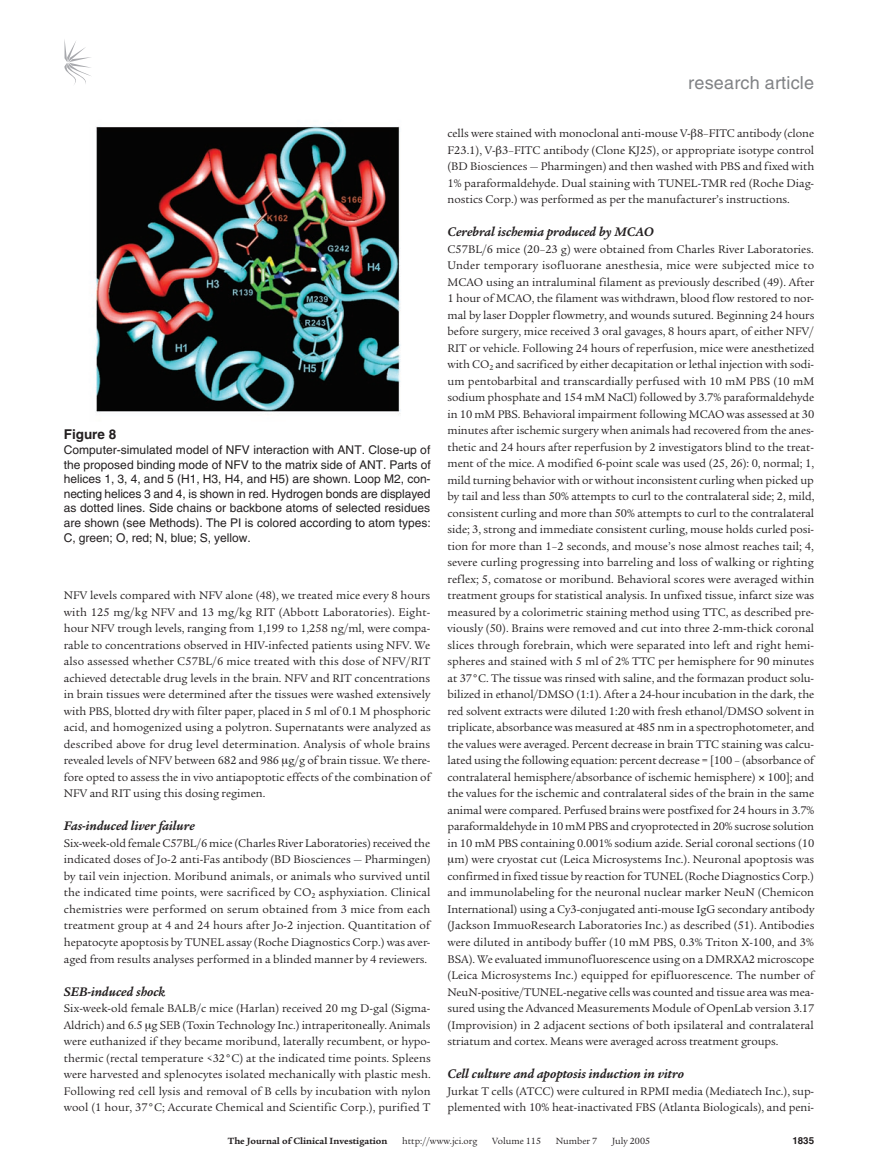
<style>
.page{position:relative;width:878px;height:1174px;background:#fff}
.page>*{position:absolute;margin:0;border:0;box-sizing:border-box;transform-origin:0 0}
.t1{font:18px "Helvetica LT Std";letter-spacing:.01em;color:#808285}
.t2{font:italic 700 13.5px "Legacy Serif Std";color:#231f20}
.t3{font:700 13.5px "Helvetica LT Std";color:#231f20}
.t4{font:12px/16.5px "Legacy Serif Std";letter-spacing:-.005em;color:#231f20;text-align:justify}
.t5{font:12px/14.7px "Helvetica LT Std";color:#231f20;text-align:justify}
.t6{font:12px "Legacy Serif Std";letter-spacing:.015em;color:#231f20}
.t7{font:9.75px "Legacy Serif Std";color:#231f20}
.t8{font:700 9.75px "Legacy Serif Std";color:#231f20}
.t9{font:700 9.75px "Helvetica LT Std";color:#231f20}
</style>
<div class="page">
<svg style="left:64px;top:39px;width:27px;height:46px"></svg>
<img style="left:96px;top:126px;width:305px;height:288px">
<h1 class="t1" style="left:688px;top:72px;width:127px">research article</h1>
<p class="t3" style="left:64px;top:426px;width:54px">Figure 8</p>
<p class="t5" style="left:64px;top:442px;width:368px">Computer-simulated model of NFV interaction with ANT. Close-up of the proposed binding mode of NFV to the matrix side of ANT. Parts of helices 1, 3, 4, and 5 (H1, H3, H4, and H5) are shown. Loop M2, con&shy;necting helices 3 and 4, is shown in red. Hydrogen bonds are displayed as dotted lines. Side chains or backbone atoms of selected residues are shown (see Methods). The PI is colored according to atom types:<br>C, green; O, red; N, blue; S, yellow.</p>
<p class="t4" style="left:64px;top:587px;width:368px">NFV levels compared with NFV alone (48), we treated mice every 8 hours with 125 mg/kg NFV and 13 mg/kg RIT (Abbott Laboratories). Eight&shy;hour NFV trough levels, ranging from 1,199 to 1,258 ng/ml, were compa&shy;rable to concentrations observed in HIV-infected patients using NFV. We also assessed whether C57BL/6 mice treated with this dose of NFV/RIT achieved detectable drug levels in the brain. NFV and RIT concentrations in brain tissues were determined after the tissues were washed extensively with PBS, blotted dry with filter paper, placed in 5 ml of 0.1 M phosphoric acid, and homogenized using a polytron. Supernatants were analyzed as described above for drug level determination. Analysis of whole brains revealed levels of NFV between 682 and 986 g/g of brain tissue. We there&shy;fore opted to assess the in vivo antiapoptotic effects of the combination of NFV and RIT using this dosing regimen.</p>
<p class="t2" style="left:64px;top:818px;width:133px">Fas-induced liver failure</p>
<p class="t4" style="left:64px;top:835px;width:368px">Six-week-old female C57BL/6 mice (Charles River Laboratories) received the indicated doses of Jo-2 anti-Fas antibody (BD Biosciences — Pharmingen) by tail vein injection. Moribund animals, or animals who survived until the indicated time points, were sacrificed by CO<sub>2</sub> asphyxiation. Clinical chemistries were performed on serum obtained from 3 mice from each treatment group at 4 and 24 hours after Jo-2 injection. Quantitation of hepatocyte apoptosis by TUNEL assay (Roche Diagnostics Corp.) was aver&shy;aged from results analyses performed in a blinded manner by 4 reviewers.</p>
<p class="t2" style="left:64px;top:983px;width:103px">SEB-induced shock</p>
<p class="t4" style="left:64px;top:1000px;width:368px">Six-week-old female BALB/c mice (Harlan) received 20 mg D-gal (Sigma-Aldrich) and 6.5 g SEB (Toxin Technology Inc.) intraperitoneally. Animals were euthanized if they became moribund, laterally recumbent, or hypo&shy;thermic (rectal temperature &lt;32°C) at the indicated time points. Spleens were harvested and splenocytes isolated mechanically with plastic mesh.<br>Following red cell lysis and removal of B cells by incubation with nylon wool (1 hour, 37°C; Accurate Chemical and Scientific Corp.), purified T</p>
<p class="t4" style="left:447px;top:125px;width:368px">cells were stained with monoclonal anti-mouse V- 8–FITC antibody (clone F23.1), V- 3–FITC antibody (Clone KJ25), or appropriate isotype control (BD Biosciences — Pharmingen) and then washed with PBS and fixed with 1% paraformaldehyde. Dual staining with TUNEL-TMR red (Roche Diag&shy;nostics Corp.) was performed as per the manufacturer’s instructions.</p>
<p class="t2" style="left:447px;top:224px;width:208px">Cerebral ischemia produced by MCAO</p>
<p class="t4" style="left:447px;top:241px;width:368px">C57BL/6 mice (20–23 g) were obtained from Charles River Laboratories.</p>
<p class="t6" style="left:447px;top:259px;width:368px">Under temporary isofluorane anesthesia, mice were subjected mice to</p>
<p class="t4" style="left:447px;top:274px;width:368px">MCAO using an intraluminal filament as previously described (49). After</p>
<p class="t4" style="left:447px;top:290px;width:368px">1 hour of MCAO, the filament was withdrawn, blood flow restored to nor-</p>
<p class="t4" style="left:447px;top:307px;width:368px">mal by laser Doppler flowmetry, and wounds sutured. Beginning 24 hours</p>
<p class="t4" style="left:447px;top:323px;width:368px">before surgery, mice received 3 oral gavages, 8 hours apart, of either NFV/</p>
<p class="t4" style="left:447px;top:340px;width:368px">RIT or vehicle. Following 24 hours of reperfusion, mice were anesthetized</p>
<p class="t4" style="left:447px;top:356px;width:368px">with CO<sub>2</sub> and sacrificed by either decapitation or lethal injection with sodi-</p>
<p class="t4" style="left:447px;top:373px;width:368px">um pentobarbital and transcardially perfused with 10 mM PBS (10 mM</p>
<p class="t4" style="left:447px;top:389px;width:368px">sodium phosphate and 154 mM NaCl) followed by 3.7% paraformaldehyde</p>
<p class="t4" style="left:447px;top:406px;width:368px">in 10 mM PBS. Behavioral impairment following MCAO was assessed at 30</p>
<p class="t4" style="left:447px;top:422px;width:368px">minutes after ischemic surgery when animals had recovered from the anes-</p>
<p class="t4" style="left:447px;top:439px;width:368px">thetic and 24 hours after reperfusion by 2 investigators blind to the treat-</p>
<p class="t4" style="left:447px;top:455px;width:368px">ment of the mice. A modified 6-point scale was used (25, 26): 0, normal; 1,</p>
<p class="t4" style="left:447px;top:472px;width:368px">mild turning behavior with or without inconsistent curling when picked up</p>
<p class="t4" style="left:447px;top:488px;width:368px">by tail and less than 50% attempts to curl to the contralateral side; 2, mild,</p>
<p class="t4" style="left:447px;top:505px;width:368px">consistent curling and more than 50% attempts to curl to the contralateral</p>
<p class="t4" style="left:447px;top:521px;width:368px">side; 3, strong and immediate consistent curling, mouse holds curled posi-</p>
<p class="t4" style="left:447px;top:538px;width:368px">tion for more than 1–2 seconds, and mouse’s nose almost reaches tail; 4,</p>
<p class="t4" style="left:447px;top:554px;width:368px">severe curling progressing into barreling and loss of walking or righting</p>
<p class="t4" style="left:447px;top:571px;width:368px">reflex; 5, comatose or moribund. Behavioral scores were averaged within</p>
<p class="t4" style="left:447px;top:587px;width:368px">treatment groups for statistical analysis. In unfixed tissue, infarct size was</p>
<p class="t4" style="left:447px;top:604px;width:368px">measured by a colorimetric staining method using TTC, as described pre-</p>
<p class="t4" style="left:447px;top:620px;width:368px">viously (50). Brains were removed and cut into three 2-mm-thick coronal</p>
<p class="t4" style="left:447px;top:637px;width:368px">slices through forebrain, which were separated into left and right hemi-</p>
<p class="t4" style="left:447px;top:653px;width:368px">spheres and stained with 5 ml of 2% TTC per hemisphere for 90 minutes</p>
<p class="t4" style="left:447px;top:670px;width:368px">at 37°C. The tissue was rinsed with saline, and the formazan product solu-</p>
<p class="t4" style="left:447px;top:686px;width:368px">bilized in ethanol/DMSO (1:1). After a 24-hour incubation in the dark, the</p>
<p class="t4" style="left:447px;top:703px;width:368px">red solvent extracts were diluted 1:20 with fresh ethanol/DMSO solvent in</p>
<p class="t4" style="left:447px;top:719px;width:368px">triplicate, absorbance was measured at 485 nm in a spectrophotometer, and</p>
<p class="t4" style="left:447px;top:736px;width:368px">the values were averaged. Percent decrease in brain TTC staining was calcu-</p>
<p class="t4" style="left:447px;top:752px;width:368px">lated using the following equation: percent decrease = [100 – (absorbance of</p>
<p class="t4" style="left:447px;top:769px;width:368px">contralateral hemisphere/absorbance of ischemic hemisphere) 100]; and</p>
<p class="t4" style="left:447px;top:785px;width:368px">the values for the ischemic and contralateral sides of the brain in the same</p>
<p class="t4" style="left:447px;top:802px;width:368px">animal were compared. Perfused brains were postfixed for 24 hours in 3.7%</p>
<p class="t4" style="left:447px;top:818px;width:368px">paraformaldehyde in 10 mM PBS and cryoprotected in 20% sucrose solution</p>
<p class="t4" style="left:447px;top:835px;width:368px">in 10 mM PBS containing 0.001% sodium azide. Serial coronal sections (10</p>
<p class="t4" style="left:454px;top:851px;width:361px">m) were cryostat cut (Leica Microsystems Inc.). Neuronal apoptosis was</p>
<p class="t4" style="left:447px;top:868px;width:368px">confirmed in fixed tissue by reaction for TUNEL (Roche Diagnostics Corp.)</p>
<p class="t4" style="left:447px;top:884px;width:368px">and immunolabeling for the neuronal nuclear marker NeuN (Chemicon</p>
<p class="t4" style="left:447px;top:901px;width:368px">International) using a Cy3-conjugated anti-mouse IgG secondary antibody</p>
<p class="t4" style="left:447px;top:917px;width:368px">(Jackson ImmuoResearch Laboratories Inc.) as described (51). Antibodies</p>
<p class="t4" style="left:447px;top:934px;width:368px">were diluted in antibody buffer (10 mM PBS, 0.3% Triton X-100, and 3%</p>
<p class="t4" style="left:447px;top:950px;width:368px">BSA). We evaluated immunofluorescence using on a DMRXA2 microscope</p>
<p class="t4" style="left:447px;top:967px;width:368px">(Leica Microsystems Inc.) equipped for epifluorescence. The number of</p>
<p class="t4" style="left:447px;top:983px;width:368px">NeuN-positive/TUNEL-negative cells was counted and tissue area was mea-</p>
<p class="t4" style="left:447px;top:1000px;width:368px">sured using the Advanced Measurements Module of OpenLab version 3.17</p>
<p class="t4" style="left:447px;top:1016px;width:368px">(Improvision) in 2 adjacent sections of both ipsilateral and contralateral</p>
<p class="t4" style="left:447px;top:1033px;width:332px">striatum and cortex. Means were averaged across treatment groups.</p>
<p class="t2" style="left:447px;top:1066px;width:238px">Cell culture and apoptosis induction in vitro</p>
<p class="t4" style="left:447px;top:1082px;width:368px">Jurkat T cells (ATCC) were cultured in RPMI media (Mediatech Inc.), sup&shy;plemented with 10% heat-inactivated FBS (Atlanta Biologicals), and peni-</p>
<p class="t8" style="left:228px;top:1135px;width:161px">The Journal of Clinical Investigation</p>
<p class="t7" style="left:402px;top:1135px;width:77px">http://www.jci.org</p>
<p class="t7" style="left:492px;top:1135px;width:50px">Volume 115</p>
<p class="t7" style="left:555px;top:1135px;width:43px">Number 7</p>
<p class="t7" style="left:612px;top:1135px;width:40px">July 2005</p>
<p class="t9" style="left:792px;top:1134px;width:23px">1835</p>
</div>
